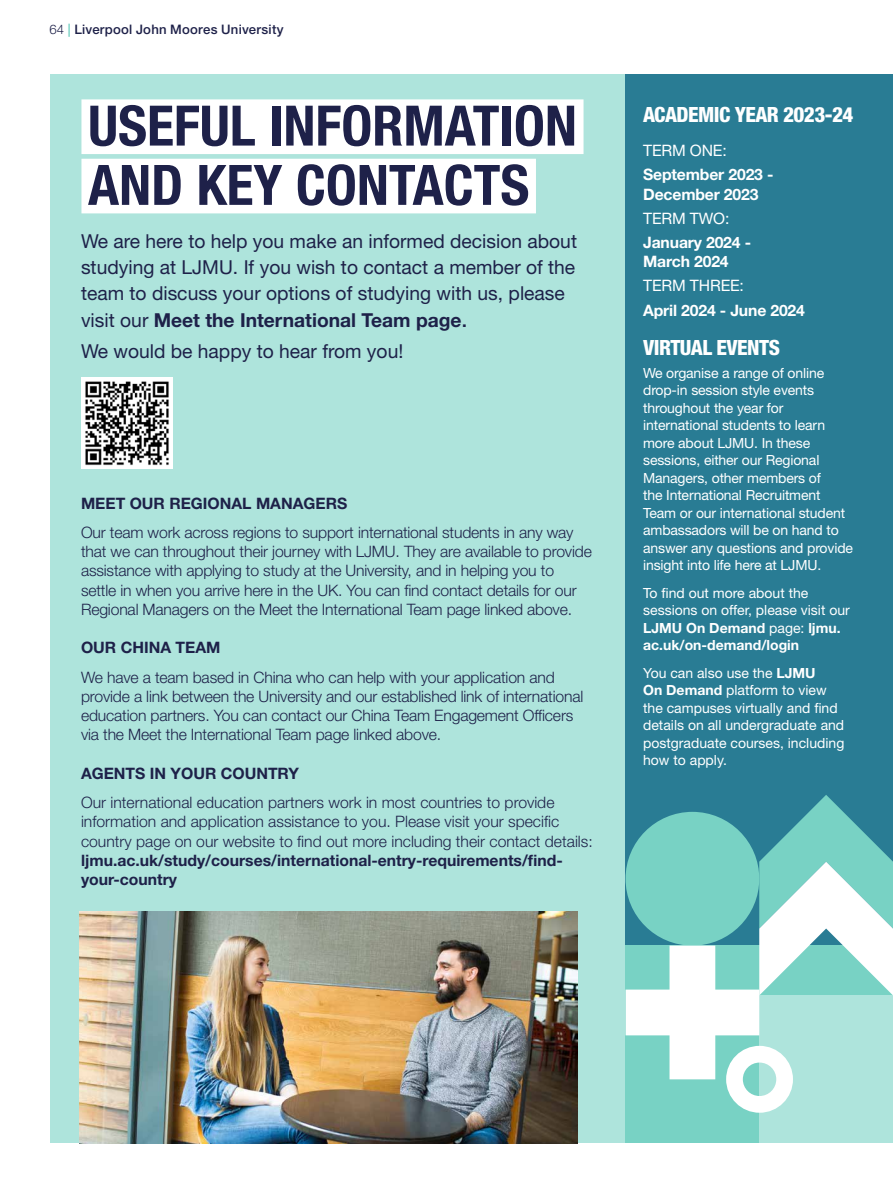
<style>
.page{position:relative;width:893px;height:1191px;background:#fff}
.page>*{position:absolute;margin:0;border:0;box-sizing:border-box;transform-origin:0 0}
.t1{font:700 condensed 55.82px/59.3px "Helvetica Neue LT Std";color:#1e2149}
.t2{font:800 condensed 21px "Helvetica Neue LT Std";letter-spacing:-.025em;color:#fff}
.t3{font:19.25px/26.2px "Helvetica Neue LT Std";color:#1e2149}
.t4{font:300 15.75px/19.2px "Helvetica Neue LT Std";letter-spacing:-.01em;color:#1e2149}
.t5{font:700 15.75px/19.2px "Helvetica Neue LT Std";color:#1e2149}
.t6{font:700 15.75px/19.2px "Helvetica Neue LT Std";letter-spacing:-.01em;color:#fff}
.t7{font:15.75px "Helvetica Neue LT Std";letter-spacing:-.01em;color:#fff}
.t8{font:14px/17.5px "Helvetica Neue LT Std";letter-spacing:-.01em;color:#fff}
.t9{font:500 13.12px "Helvetica Neue LT Std";letter-spacing:.02em;color:#1e2149}
.s1{font-weight:300}
.s2{font-weight:700;color:#78d2c4}
.s3{font-weight:700}
.s4{font-weight:500}
</style>
<div class="page">
<div style="left:50px;top:74px;width:575px;height:1069px;background:#aee4dc"></div>
<div style="left:625px;top:74px;width:268px;height:1069px;background:#297c94"></div>
<div style="left:625px;top:1079px;width:134px;height:64px;background:#78d2c4"></div>
<div style="left:759px;top:995px;width:134px;height:147px;background:#aee4dc"></div>
<svg style="left:626px;top:795px;width:267px;height:317px"></svg>
<div style="left:81px;top:99px;width:502px;height:55px;background:#fff"></div>
<div style="left:81px;top:159px;width:455px;height:54px;background:#fff"></div>
<img style="left:79px;top:912px;width:498px;height:231px">
<img style="left:81px;top:377px;width:91px;height:92px">
<p class="t9" style="left:50px;top:22px;width:236px"><span class="s1">64</span> <span class="s2">|</span> Liverpool John Moores University</p>
<h1 class="t1" style="left:88px;top:95px;width:490px">USEFUL INFORMATION<br>AND KEY CONTACTS</h1>
<h2 class="t2" style="left:643px;top:101px;width:212px">ACADEMIC YEAR 2023-24</h2>
<p class="t7" style="left:643px;top:141px;width:85px">TERM ONE:</p>
<p class="t6" style="left:643px;top:165px;width:132px">September 2023 -<br>December 2023</p>
<p class="t7" style="left:643px;top:209px;width:88px">TERM TWO:</p>
<p class="t6" style="left:643px;top:232px;width:109px">January 2024 -<br>March 2024</p>
<p class="t7" style="left:643px;top:276px;width:102px">TERM THREE:</p>
<p class="t6" style="left:643px;top:300px;width:163px">April 2024 - June 2024</p>
<h2 class="t2" style="left:643px;top:334px;width:138px">VIRTUAL EVENTS</h2>
<p class="t8" style="left:643px;top:364px;width:211px">We organise a range of online drop-in session style events throughout the year for international students to learn more about LJMU. In these sessions, either our Regional<br>Managers, other members of<br>the International Recruitment<br>Team or our international student ambassadors will be on hand to answer any questions and provide insight into life here at LJMU.</p>
<p class="t8" style="left:643px;top:583px;width:208px">To find out more about the sessions on offer, please visit our<br><span class="s3">LJMU On Demand</span> page: <span class="s3">ljmu. ac.uk/on-demand/login</span></p>
<p class="t8" style="left:643px;top:663px;width:203px">You can also use the <span class="s3">LJMU<br>On Demand</span> platform to view the campuses virtually and find details on all undergraduate and postgraduate courses, including how to apply.</p>
<p class="t3" style="left:81px;top:228px;width:497px">We are here to help you make an informed decision about studying at LJMU. If you wish to contact a member of the team to discuss your options of studying with us, please visit our <span class="s3">Meet the International Team page</span><span class="s4">.</span></p>
<p class="t3" style="left:81px;top:338px;width:324px">We would be happy to hear from you!</p>
<p class="t5" style="left:81px;top:493px;width:268px">MEET OUR REGIONAL MANAGERS</p>
<p class="t4" style="left:81px;top:522px;width:512px">Our team work across regions to support international students in any way that we can throughout their journey with LJMU. They are available to provide assistance with applying to study at the University, and in helping you to settle in when you arrive here in the UK. You can find contact details for our Regional Managers on the Meet the International Team page linked above.</p>
<p class="t5" style="left:81px;top:638px;width:141px">OUR CHINA TEAM</p>
<p class="t4" style="left:81px;top:667px;width:504px">We have a team based in China who can help with your application and provide a link between the University and our established link of international education partners. You can contact our China Team Engagement Officers via the Meet the International Team page linked above.</p>
<p class="t5" style="left:81px;top:763px;width:219px">AGENTS IN YOUR COUNTRY</p>
<p class="t4" style="left:81px;top:792px;width:513px">Our international education partners work in most countries to provide information and application assistance to you. Please visit your specific country page on our website to find out more including their contact details:</p>
<p class="t5" style="left:81px;top:850px;width:483px">ljmu.ac.uk/study/courses/international-entry-requirements/find&shy;your-country</p>
</div>
